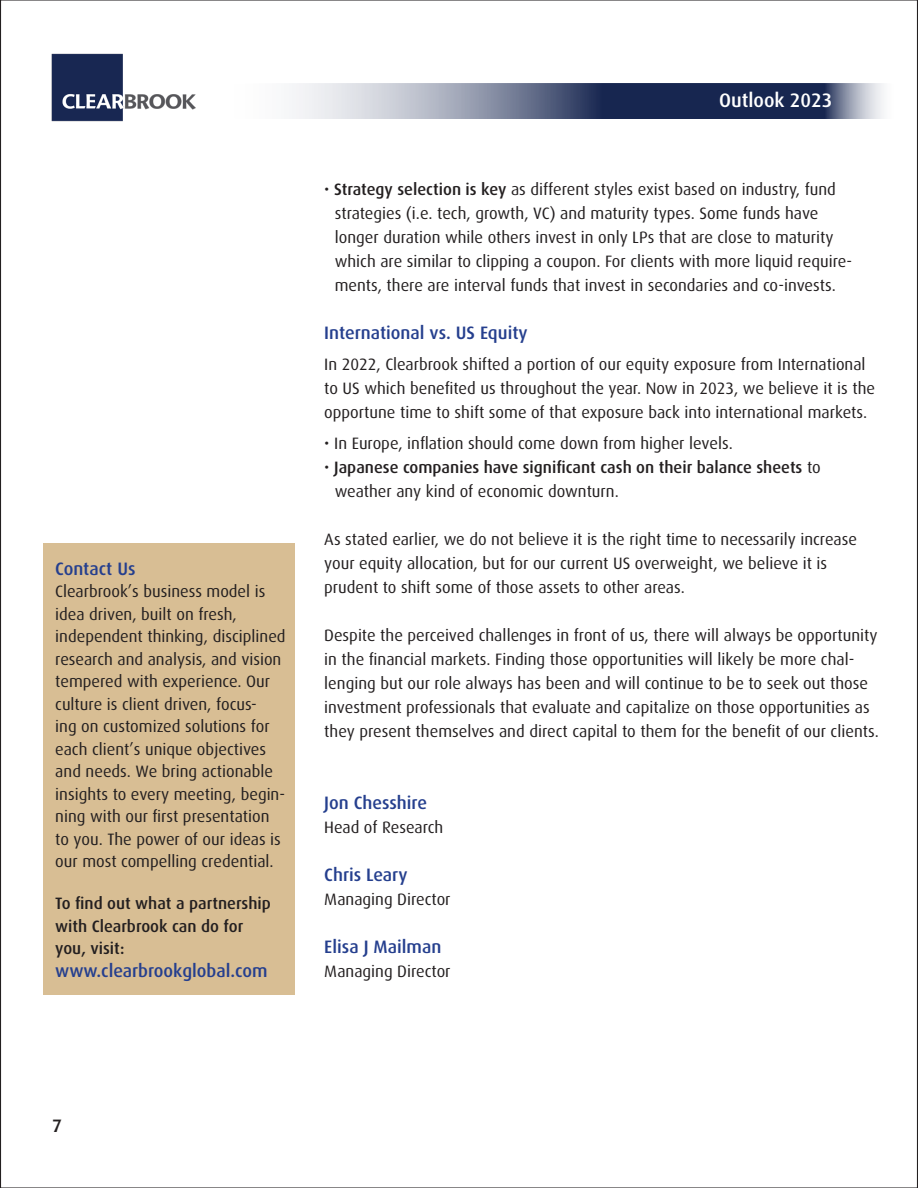
<style>
.page{position:relative;width:918px;height:1188px;background:#fff}
.page>*{position:absolute;margin:0;border:0;box-sizing:border-box;transform-origin:0 0}
.t1{font:500 19.5px "Dax";color:#fff}
.t2{font:500 18px "Dax";color:#253f8e}
.t3{font:500 18px "Dax";color:#231f20}
.t4{font:16.5px/24px "Dax";color:#231f20}
.t5{font:500 16.5px/22.5px "Dax";color:#231f20}
.s1{font-weight:500}
.s2{font-weight:400}
</style>
<div class="page">
<img style="left:51px;top:53px;width:125px;height:69px">
<svg style="left:176px;top:84px;width:708px;height:35px"></svg>
<div style="left:43px;top:543px;width:251px;height:452px;background:#d8be94"></div>
<p class="t2" style="left:55px;top:558px;width:82px">Contact Us</p>
<p class="t4" style="left:55px;top:580px;width:232px;line-height:22.5px">Clearbrook’s business model is idea driven, built on fresh, independent thinking, disciplined research and analysis, and vision tempered with experience. Our culture is client driven, focus-<br>ing on customized solutions for each client’s unique objectives and needs. We bring actionable insights to every meeting, begin&shy;ning with our first presentation to you. The power of our ideas is our most compelling credential.</p>
<p class="t5" style="left:55px;top:893px;width:217px">To find out what a partnership with Clearbrook can do for you, visit:</p>
<p class="t2" style="left:55px;top:961px;width:214px">www.clearbrookglobal.com</p>
<p class="t1" style="left:719px;top:89px;width:115px">Outlook 2023</p>
<p class="t4" style="left:335px;top:178px;width:519px;text-indent:-10px">• <span class="s1">Strategy selection is key</span> as different styles exist based on industry, fund strategies (i.e. tech, growth, VC) and maturity types. Some funds have longer duration while others invest in only LPs that are close to maturity which are similar to clipping a coupon. For clients with more liquid require&shy;ments, there are interval funds that invest in secondaries and co-invests.</p>
<p class="t2" style="left:324px;top:323px;width:205px">International vs. US Equity</p>
<p class="t4" style="left:324px;top:352px;width:552px">In 2022, Clearbrook shifted a portion of our equity exposure from International to US which benefited us throughout the year. Now in 2023, we believe it is the opportune time to shift some of that exposure back into international markets.</p>
<p class="t4" style="left:324px;top:431px;width:410px">• In Europe, inflation should come down from higher levels.</p>
<p class="t5" style="left:335px;top:455px;width:488px;line-height:24px;text-indent:-10px"><span class="s2">•</span> Japanese companies have significant cash on their balance sheets <span class="s2">to weather any kind of economic downturn.</span></p>
<p class="t4" style="left:324px;top:527px;width:534px">As stated earlier, we do not believe it is the right time to necessarily increase your equity allocation, but for our current US overweight, we believe it is prudent to shift some of those assets to other areas.</p>
<p class="t4" style="left:324px;top:623px;width:556px">Despite the perceived challenges in front of us, there will always be opportunity in the financial markets. Finding those opportunities will likely be more chal&shy;lenging but our role always has been and will continue to be to seek out those investment professionals that evaluate and capitalize on those opportunities as they present themselves and direct capital to them for the benefit of our clients.</p>
<p class="t2" style="left:324px;top:792px;width:104px">Jon Chesshire</p>
<p class="t4" style="left:324px;top:815px;width:121px">Head of Research</p>
<p class="t2" style="left:324px;top:864px;width:85px">Chris Leary</p>
<p class="t4" style="left:324px;top:887px;width:128px">Managing Director</p>
<p class="t2" style="left:324px;top:936px;width:119px">Elisa J Mailman</p>
<p class="t4" style="left:324px;top:959px;width:128px">Managing Director</p>
<p class="t3" style="left:52px;top:1116px;width:11px">7</p>
</div>
